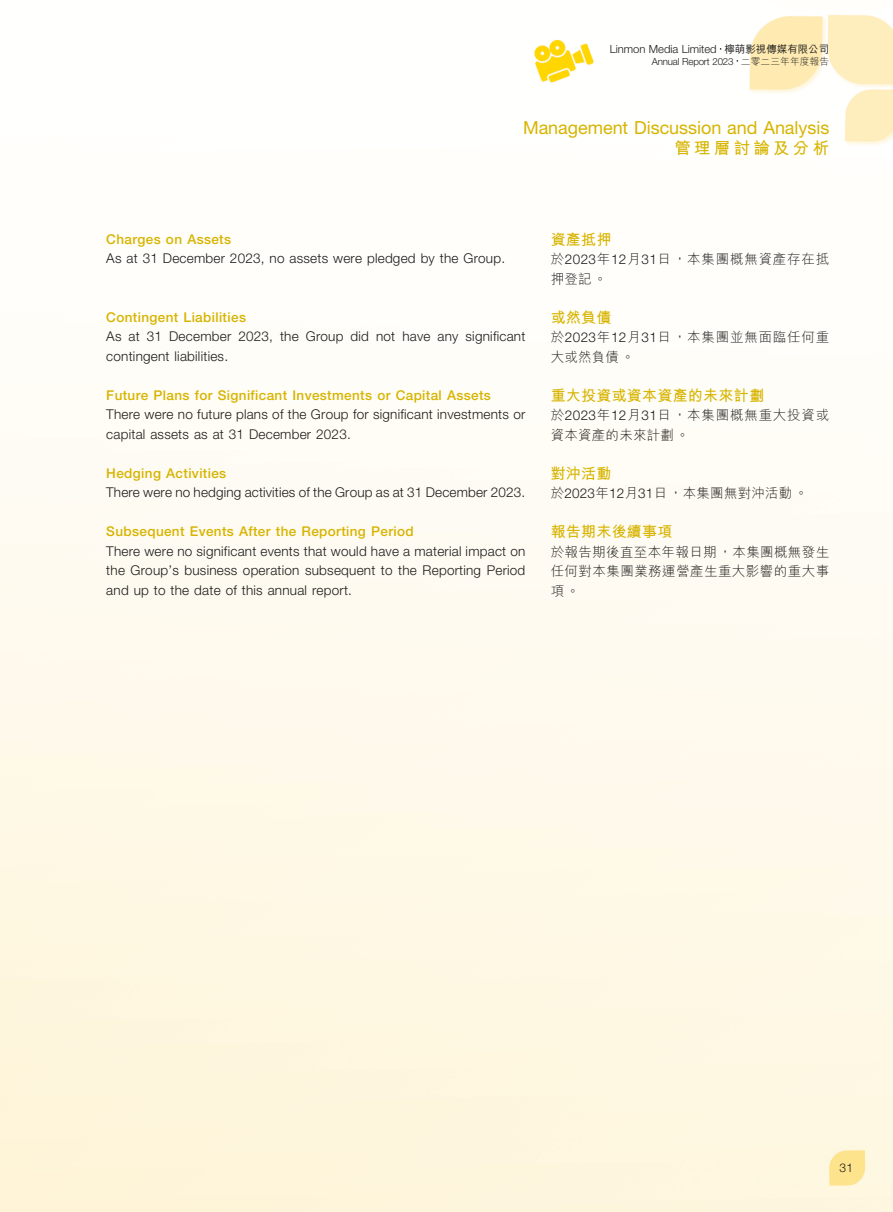
<style>
.page{position:relative;width:893px;height:1212px;background:#fff}
.page>*{position:absolute;margin:0;border:0;box-sizing:border-box;transform-origin:0 0}
.t1{font:18px "Helvetica Neue LT Std";letter-spacing:-.005em;color:#d7b400}
.t2{font:700 16.5px "M Hei HK";letter-spacing:.195em;color:#d7b400}
.t3{font:700 15px "M Hei HK";letter-spacing:.015em;color:#d7b400}
.t4{font:300 13.5px/19.5px "Helvetica Neue LT Std";letter-spacing:.015em;color:#1c1c1b}
.t5{font:500 13.5px "Helvetica Neue LT Std";letter-spacing:.025em;color:#d7b400}
.t6{font:300 13.5px/19.5px "M Hei HK";letter-spacing:.055em;color:#1c1c1b}
.t7{font:300 13.5px/19.5px "M Hei HK";letter-spacing:.035em;color:#1c1c1b;text-align:justify}
.t8{font:300 13.5px "M Hei HK";letter-spacing:.015em;color:#1c1c1b}
.t9{font:300 12px "Helvetica Neue LT Std";color:#1c1c1b}
.t10{font:300 11.25px "Helvetica Neue LT Std";color:#1c1c1b}
.t11{font:300 9.75px "Helvetica Neue LT Std";letter-spacing:-.025em;color:#1c1c1b}
.s1{font-family:"M Hei HK";font-weight:500;font-size:10.5px}
.s2{font-family:"M Hei HK"}
.s3{font-family:"Helvetica Neue LT Std"}
</style>
<div class="page">
<img style="left:0;top:15px;width:893px;height:1197px">
<svg style="left:829px;top:1150px;width:36px;height:35px"></svg>
<p class="t10" style="left:610px;top:42px;width:221px">Linmon Media Limited <span class="s1">檸萌影視傳媒有限公司</span></p>
<p class="t11" style="left:652px;top:55px;width:179px">Annual Report 2023 <span class="s2">二零二三年年度報告</span></p>
<h1 class="t1" style="left:523px;top:117px;width:308px">Management Discussion and Analysis</h1>
<p class="t2" style="left:674px;top:135px;width:156px">管理層討論及分析</p>
<p class="t5" style="left:106px;top:231px;width:126px">Charges on Assets</p>
<p class="t4" style="left:106px;top:248px;width:400px">As at 31 December 2023, no assets were pledged by the Group.</p>
<p class="t5" style="left:106px;top:309px;width:141px">Contingent Liabilities</p>
<p class="t4" style="left:106px;top:326px;width:421px">As at 31 December 2023, the Group did not have any significant contingent liabilities.</p>
<p class="t5" style="left:106px;top:387px;width:386px">Future Plans for Significant Investments or Capital Assets</p>
<p class="t4" style="left:106px;top:404px;width:421px">There were no future plans of the Group for significant investments or capital assets as at 31 December 2023.</p>
<p class="t5" style="left:106px;top:465px;width:121px">Hedging Activities</p>
<p class="t4" style="left:106px;top:482px;width:420px">There were no hedging activities of the Group as at 31 December 2023.</p>
<p class="t5" style="left:106px;top:523px;width:309px">Subsequent Events After the Reporting Period</p>
<p class="t4" style="left:106px;top:541px;width:421px;text-align:justify">There were no significant events that would have a material impact on the Group’s business operation subsequent to the Reporting Period and up to the date of this annual report.</p>
<p class="t3" style="left:551px;top:228px;width:62px">資產抵押</p>
<p class="t6" style="left:551px;top:249px;width:280px">於<span class="s3">2023</span>年<span class="s3">12</span>月<span class="s3">31</span>日，本集團概無資產存在抵押登記。</p>
<p class="t3" style="left:551px;top:306px;width:62px">或然負債</p>
<p class="t6" style="left:551px;top:327px;width:280px">於<span class="s3">2023</span>年<span class="s3">12</span>月<span class="s3">31</span>日，本集團並無面臨任何重大或然負債。</p>
<p class="t3" style="left:551px;top:384px;width:215px">重大投資或資本資產的未來計劃</p>
<p class="t6" style="left:551px;top:405px;width:280px">於<span class="s3">2023</span>年<span class="s3">12</span>月<span class="s3">31</span>日，本集團概無重大投資或資本資產的未來計劃。</p>
<p class="t3" style="left:551px;top:462px;width:62px">對沖活動</p>
<p class="t8" style="left:551px;top:484px;width:259px">於<span class="s3">2023</span>年<span class="s3">12</span>月<span class="s3">31</span>日，本集團無對沖活動。</p>
<p class="t3" style="left:551px;top:521px;width:123px">報告期末後續事項</p>
<p class="t7" style="left:551px;top:541px;width:280px">於報告期後直至本年報日期，本集團概無發生任何對本集團業務運營產生重大影響的重大事項。</p>
<p class="t9" style="left:839px;top:1160px;width:15px">31</p>
</div>
